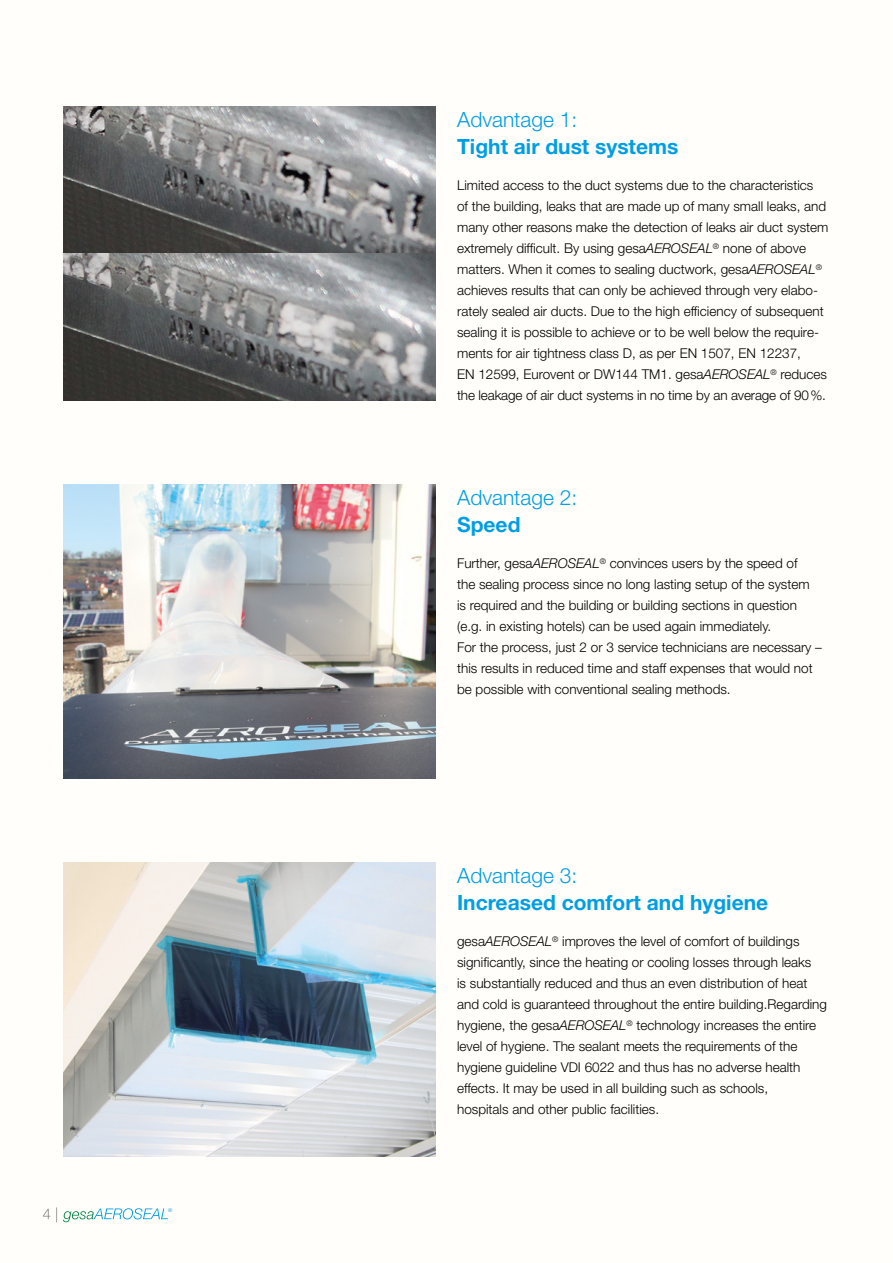
<style>
.page{position:relative;width:893px;height:1263px;background:#fffefa}
.page>*{position:absolute;margin:0;border:0;box-sizing:border-box;transform-origin:0 0}
.t1{font:700 21px "Helvetica Neue LT Std";color:#009ee3}
.t2{font:300 21px "Helvetica Neue LT Std";color:#009ee3}
.t3{font:300 13.5px/21px "Helvetica Neue LT Std";color:#000}
.t4{font:italic 300 5.25px "Helvetica Neue LT Std";color:#009ee3}
.s1{font-style:italic}
</style>
<div class="page">
<img style="left:64px;top:862px;width:372px;height:294px">
<img style="left:64px;top:484px;width:372px;height:294px">
<svg style="left:63px;top:1208px;width:105px;height:14px"></svg>
<svg style="left:43px;top:1207px;width:14px;height:15px"></svg>
<img style="left:64px;top:106px;width:372px;height:294px">
<p class="t4" style="left:168px;top:1207px;width:6px">®</p>
<h1 class="t2" style="left:457px;top:107px;width:122px">Advantage 1:</h1>
<h1 class="t1" style="left:457px;top:134px;width:223px">Tight air dust systems</h1>
<p class="t3" style="left:457px;top:174px;width:373px">Limited access to the duct systems due to the characteristics<br>of the building, leaks that are made up of many small leaks, and many other reasons make the detection of leaks air duct system extremely difficult. By using gesa<span class="s1">AEROSEAL</span><sup>®</sup> none of above matters. When it comes to sealing ductwork, gesa<span class="s1">AEROSEAL</span><sup>® </sup>achieves results that can only be achieved through very elabo&shy;rately sealed air ducts. Due to the high efficiency of subsequent sealing it is possible to achieve or to be well below the require&shy;ments for air tightness class D, as per EN 1507, EN 12237,<br>EN 12599, Eurovent or DW144 TM1. gesa<span class="s1">AEROSEAL</span><sup>®</sup> reduces the leakage of air duct systems in no time by an average of 90%.</p>
<h1 class="t2" style="left:457px;top:485px;width:122px">Advantage 2:</h1>
<h1 class="t1" style="left:457px;top:512px;width:65px">Speed</h1>
<p class="t3" style="left:457px;top:552px;width:366px">Further, gesa<span class="s1">AEROSEAL</span><sup>®</sup> convinces users by the speed of<br>the sealing process since no long lasting setup of the system is required and the building or building sections in question (e.g. in existing hotels) can be used again immediately.<br>For the process, just 2 or 3 service technicians are necessary – this results in reduced time and staff expenses that would not be possible with conventional sealing methods.</p>
<h1 class="t2" style="left:457px;top:863px;width:122px">Advantage 3:</h1>
<h1 class="t1" style="left:457px;top:890px;width:313px">Increased comfort and hygiene</h1>
<p class="t3" style="left:457px;top:930px;width:371px">gesa<span class="s1">AEROSEAL</span><sup>®</sup> improves the level of comfort of buildings significantly, since the heating or cooling losses through leaks<br>is substantially reduced and thus an even distribution of heat and cold is guaranteed throughout the entire building.Regarding hygiene, the gesa<span class="s1">AEROSEAL</span><sup>®</sup> technology increases the entire level of hygiene. The sealant meets the requirements of the hygiene guideline VDI 6022 and thus has no adverse health effects. It may be used in all building such as schools,<br>hospitals and other public facilities.</p>
</div>
